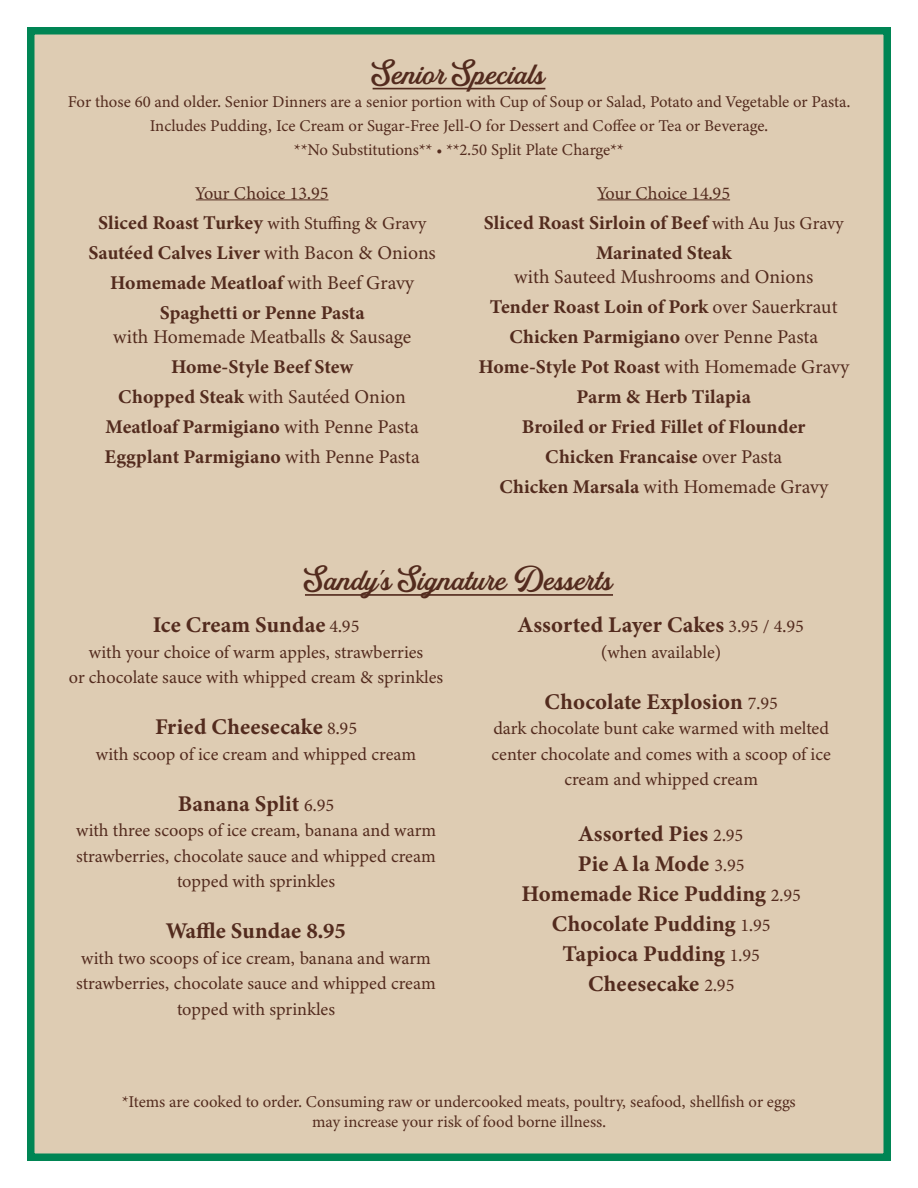
<style>
.page{position:relative;width:918px;height:1188px;background:#fff}
.page>*{position:absolute;margin:0;border:0;box-sizing:border-box;transform-origin:0 0}
.t1{font:33px "Golden Hills DEMO Regular";color:#532b1e}
.t2{font:22.5px "Minion Variable Concept";letter-spacing:.025em;color:#532b1e}
.t3{font:19.5px "Minion Variable Concept";letter-spacing:.015em;color:#532b1e}
.t4{font:19.5px "Minion Variable Concept";letter-spacing:-.005em;color:#532b1e}
.t5{font:18px/25.5px "Minion Variable Concept";color:#532b1e}
.t6{font:16.5px/24px "Minion Variable Concept";color:#532b1e;text-align:center}
.s1{font-size:18px}
.s2{font-size:19.5px}
</style>
<div class="page">
<div style="left:27px;top:27px;width:864px;height:1134px;background:#deccb3;border:8px solid #008554"></div>
<hr style="left:196px;top:199px;width:132px;height:1px;background:#532b1e">
<hr style="left:373px;top:88px;width:172px;height:1px;background:#532b1e">
<hr style="left:597px;top:199px;width:133px;height:1px;background:#532b1e">
<hr style="left:305px;top:594px;width:308px;height:2px;background:#532b1e">
<p class="t1" style="left:373px;top:54px;width:174px">Senior Specials</p>
<p class="t6" style="left:68px;top:89px;width:784px">For those 60 and older. Senior Dinners are a senior portion with Cup of Soup or Salad, Potato and Vegetable or Pasta.<br>Includes Pudding, Ice Cream or Sugar-Free Jell-O for Dessert and Coffee or Tea or Beverage.</p>
<p class="t6" style="left:294px;top:137px;width:331px">**No Substitutions** • **2.50 Split Plate Charge**</p>
<p class="t5" style="left:597px;top:180px;width:134px">Your Choice 14.95</p>
<p class="t3" style="left:484px;top:209px;width:361px">Sliced Roast Sirloin of Beef <span class="s1">with Au Jus Gravy</span></p>
<p class="t3" style="left:596px;top:239px;width:136px">Marinated Steak</p>
<p class="t3" style="left:514px;top:263px;width:300px">with Sauteed Mushrooms and Onions</p>
<p class="t3" style="left:490px;top:293px;width:349px">Tender Roast Loin of Pork over Sauerkraut</p>
<p class="t3" style="left:509px;top:323px;width:310px">Chicken Parmigiano over Penne Pasta</p>
<p class="t3" style="left:478px;top:353px;width:372px">Home-Style Pot Roast with Homemade Gravy</p>
<p class="t3" style="left:577px;top:383px;width:175px">Parm &amp; Herb Tilapia</p>
<p class="t3" style="left:522px;top:413px;width:284px">Broiled or Fried Fillet of Flounder</p>
<p class="t3" style="left:545px;top:443px;width:239px">Chicken Francaise over Pasta</p>
<p class="t3" style="left:499px;top:473px;width:330px">Chicken Marsala with Homemade Gravy</p>
<p class="t5" style="left:196px;top:180px;width:134px">Your Choice 13.95</p>
<p class="t5" style="left:98px;top:210px;width:330px"><span class="s2">Sliced Roast Turkey</span> with Stuffing &amp; Gravy</p>
<p class="t3" style="left:88px;top:239px;width:349px">Sautéed Calves Liver with Bacon &amp; Onions</p>
<p class="t3" style="left:110px;top:269px;width:305px">Homemade Meatloaf with Beef Gravy</p>
<p class="t3" style="left:160px;top:299px;width:206px">Spaghetti or Penne Pasta</p>
<p class="t4" style="left:113px;top:323px;width:299px">with Homemade Meatballs &amp; Sausage</p>
<p class="t3" style="left:171px;top:353px;width:184px">Home-Style Beef Stew</p>
<p class="t3" style="left:118px;top:383px;width:289px">Chopped Steak with Sautéed Onion</p>
<p class="t3" style="left:106px;top:413px;width:315px">Meatloaf Parmigiano with Penne Pasta</p>
<p class="t3" style="left:105px;top:443px;width:317px">Eggplant Parmigiano with Penne Pasta</p>
<p class="t1" style="left:305px;top:560px;width:310px">Sandy’s Signature Desserts</p>
<p class="t2" style="left:153px;top:610px;width:208px">Ice Cream Sundae <span class="s1">4.95</span></p>
<p class="t5" style="left:89px;top:639px;width:336px">with your choice of warm apples, strawberries</p>
<p class="t5" style="left:69px;top:665px;width:376px">or chocolate sauce with whipped cream &amp; sprinkles</p>
<p class="t2" style="left:155px;top:712px;width:204px">Fried Cheesecake <span class="s1">8.95</span></p>
<p class="t5" style="left:96px;top:741px;width:322px">with scoop of ice cream and whipped cream</p>
<p class="t2" style="left:178px;top:788px;width:158px">Banana Split <span class="s1">6.95</span></p>
<p class="t5" style="left:76px;top:818px;width:362px">with three scoops of ice cream, banana and warm</p>
<p class="t5" style="left:76px;top:843px;width:361px">strawberries, chocolate sauce and whipped cream</p>
<p class="t5" style="left:177px;top:869px;width:159px">topped with sprinkles</p>
<p class="t2" style="left:166px;top:916px;width:181px">Waffle Sundae 8.95</p>
<p class="t5" style="left:76px;top:945px;width:361px">with two scoops of ice cream, banana and warm strawberries, chocolate sauce and whipped cream</p>
<p class="t5" style="left:177px;top:996px;width:159px">topped with sprinkles</p>
<p class="t2" style="left:519px;top:610px;width:287px">Assorted Layer Cakes <span class="s1">3.95 / 4.95</span></p>
<p class="t5" style="left:601px;top:639px;width:122px">(when available)</p>
<p class="t2" style="left:545px;top:686px;width:235px">Chocolate Explosion <span class="s1">7.95</span></p>
<p class="t5" style="left:492px;top:716px;width:341px;text-align:center">dark chocolate bunt cake warmed with melted center chocolate and comes with a scoop of ice cream and whipped cream</p>
<p class="t2" style="left:579px;top:818px;width:166px">Assorted Pies <span class="s1">2.95</span></p>
<p class="t2" style="left:578px;top:848px;width:168px">Pie A la Mode <span class="s1">3.95</span></p>
<p class="t2" style="left:522px;top:878px;width:281px">Homemade Rice Pudding <span class="s1">2.95</span></p>
<p class="t2" style="left:552px;top:908px;width:220px">Chocolate Pudding <span class="s1">1.95</span></p>
<p class="t2" style="left:563px;top:938px;width:199px">Tapioca Pudding <span class="s1">1.95</span></p>
<p class="t2" style="left:588px;top:968px;width:148px">Cheesecake <span class="s1">2.95</span></p>
<p class="t6" style="left:122px;top:1089px;width:675px">*Items are cooked to order. Consuming raw or undercooked meats, poultry, seafood, shellfish or eggs</p>
<p class="t6" style="left:312px;top:1109px;width:295px">may increase your risk of food borne illness.</p>
</div>
